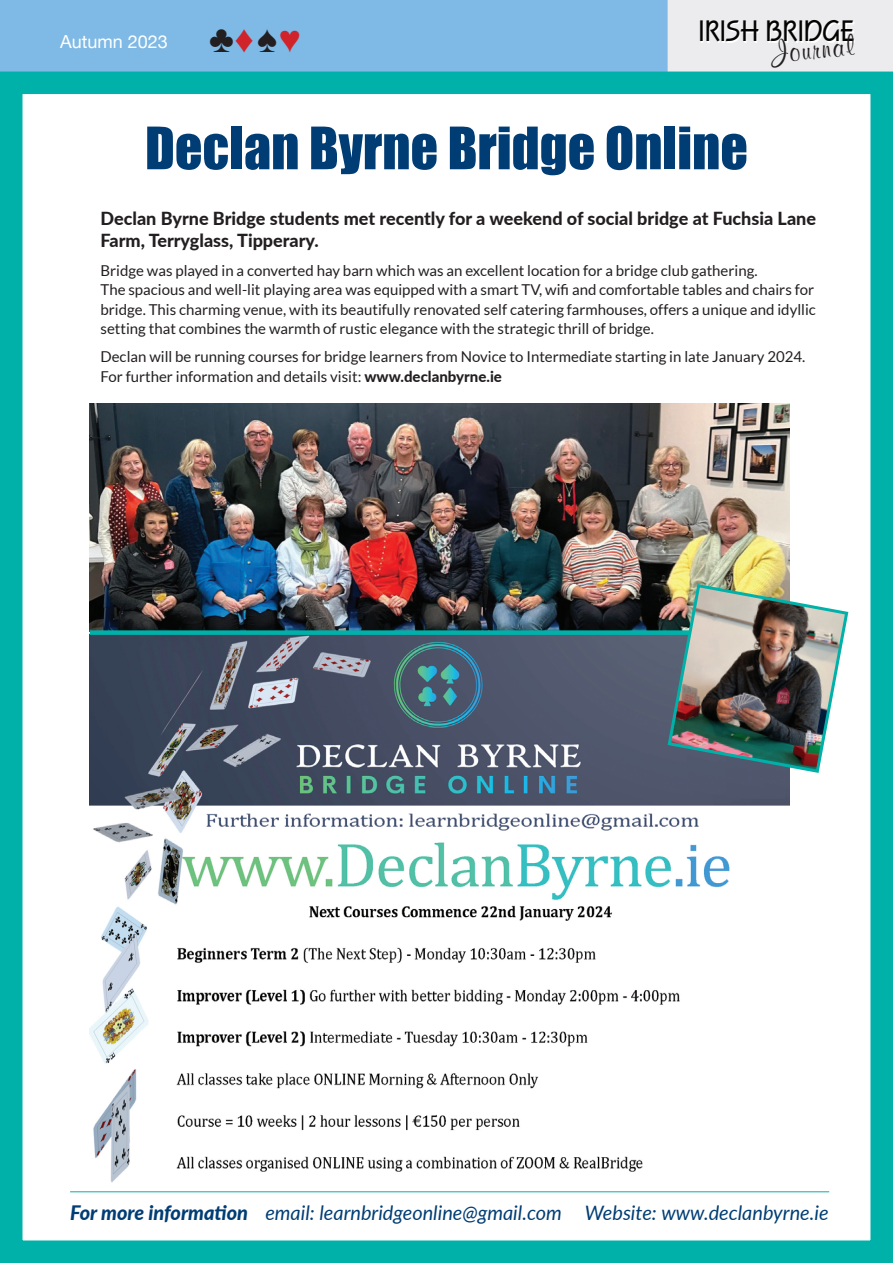
<style>
.page{position:relative;width:893px;height:1263px;background:#fff}
.page>*{position:absolute;margin:0;border:0;box-sizing:border-box;transform-origin:0 0}
.t1{font:54px "Impact";color:#003d74}
.t2{font:700 30.6px "Squire D";color:#040503}
.t3{font:700 30.6px "Murray Hill BT";color:#231f20}
.t4{font:italic 19.95px "Lato";color:#003d74}
.t5{font:800 18px/22.5px "Lato";color:#231f20}
.t6{font:18px "Helvetica Neue";color:#fff}
.t7{font:15px/19.5px "Lato";color:#231f20}
.s1{font-family:"Andale Mono";font-size:38.1px;color:#231f20}
.s2{font-family:"Andale Mono";font-size:38.1px;color:#d1232a}
.s3{font-weight:800}
</style>
<div class="page">
<div style="left:0;top:0;width:892px;height:73px;background:#7fb9e5"></div>
<div style="left:668px;top:0;width:225px;height:72px;background:#ececee"></div>
<div style="left:702px;top:22px;width:153px;height:21px;background:linear-gradient(to right,#f2f2f4,#f3f3f4)"></div>
<div style="left:0;top:72px;width:893px;height:1191px;border:22px solid #00b1a9"></div>
<img style="left:90px;top:403px;width:699px;height:780px">
<div style="left:90px;top:630px;width:701px;height:5px;background:#00b1a9"></div>
<img style="left:666px;top:582px;width:183px;height:193px">
<hr style="left:70px;top:1191px;width:759px;height:1px;background:#00b1a9">
<p class="t6" style="left:60px;top:28px;width:243px">Autumn 2023 <span class="s1">♣</span><span class="s2">♦</span><span class="s1">♠</span><span class="s2">♥</span></p>
<h2 class="t2" style="left:699px;top:14px;width:157px">IRISH BRIDGE</h2>
<h2 class="t3" style="left:769px;top:34px;width:84px;rotate:-6deg">Journal</h2>
<h1 class="t1" style="left:145px;top:106px;width:604px">Declan Byrne Bridge Online</h1>
<p class="t5" style="left:100px;top:206px;width:717px">Declan Byrne Bridge students met recently for a weekend of social bridge at Fuchsia Lane<br>Farm, Terryglass, Tipperary.</p>
<p class="t7" style="left:100px;top:260px;width:717px">Bridge was played in a converted hay barn which was an excellent location for a bridge club gathering.<br>The spacious and well-lit playing area was equipped with a smart TV, wifi and comfortable tables and chairs for bridge. This charming venue, with its beautifully renovated self catering farmhouses, offers a unique and idyllic setting that combines the warmth of rustic elegance with the strategic thrill of bridge.</p>
<p class="t7" style="left:100px;top:347px;width:706px">Declan will be running courses for bridge learners from Novice to Intermediate starting in late January 2024.<br>For further information and details visit: <span class="s3">www.declanbyrne.ie</span></p>
<h3 class="t4" style="left:70px;top:1198px;width:760px"><span class="s3">For more information</span> email: learnbridgeonline@gmail.com Website: www.declanbyrne.ie</h3>
</div>
